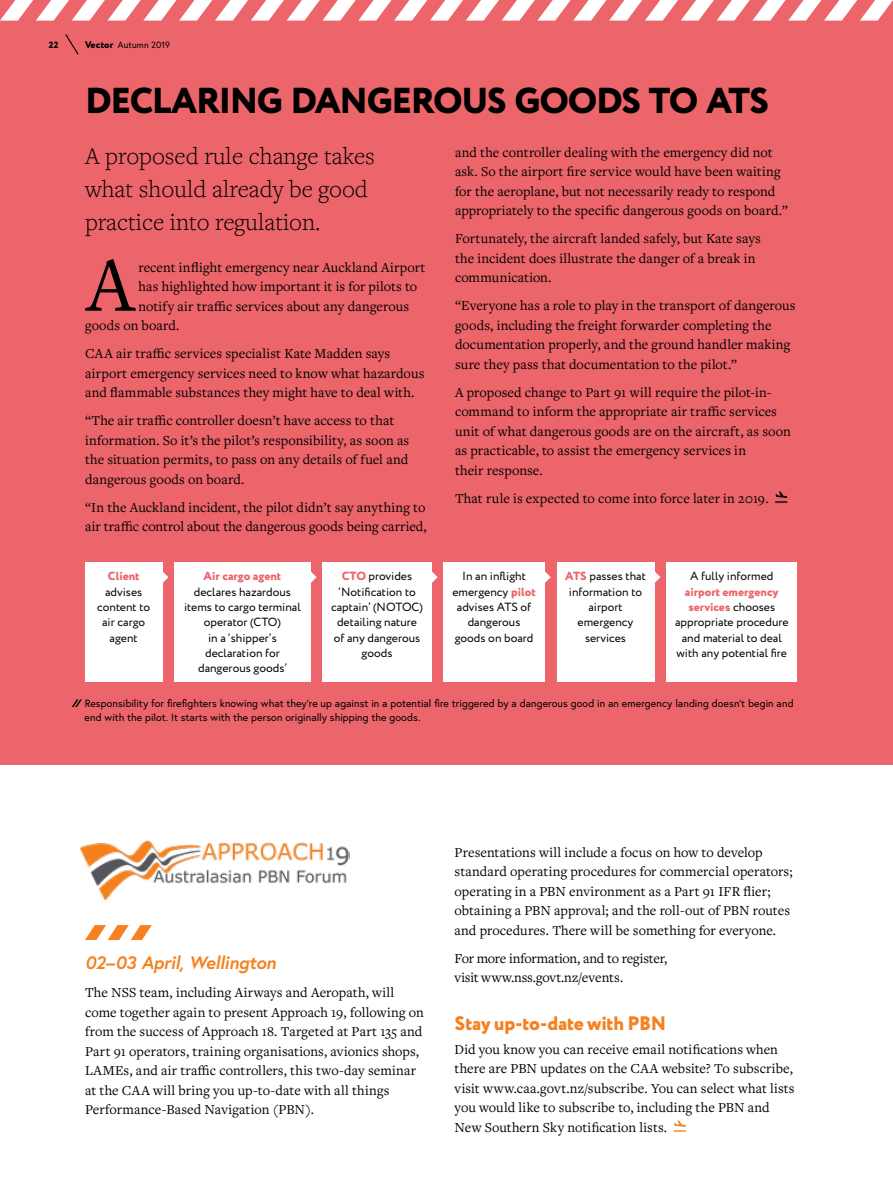
<style>
.page{position:relative;width:893px;height:1200px;background:#fff}
.page>*{position:absolute;margin:0;border:0;box-sizing:border-box;transform-origin:0 0}
.Body_-_first_para_la{font:80.7px "Freight Text Pro";color:#000}
.t1{font:800 36px "Circe";letter-spacing:-.04em;color:#000}
.Intro_Small{font:300 24.75px/33px "Freight Text Pro";color:#000}
.t2{font:800 19.5px "Circe";letter-spacing:-.015em;color:#f58120}
.Body{font:italic 700 18px "Europa";letter-spacing:-.015em;color:#f58120}
.Body-2{font:14.25px/19.5px "Freight Text Pro";letter-spacing:.005em;color:#000}
.Body_-_first_para_la-2{font:14.25px "Freight Text Pro";letter-spacing:.01em;color:#000}
.Body-3{font:14.25px/19.5px "Freight Text Pro";letter-spacing:-.015em;color:#000}
.Occurrence_table_bol{font:11.85px/15.3px "Circe";color:#000;text-align:center}
.t3{font:10.5px/13.5px "Europa";letter-spacing:.005em;color:#000}
.t4{font:9px "Europa";letter-spacing:.015em;color:#000}
.t5{font:800 9px "Circe";color:#000}
.s1{font-family:"Circe";font-weight:800;font-size:9.75px}
.s2{font-weight:800;color:#ec656a}
</style>
<div class="page">
<div style="left:0;top:0;width:893px;height:764px;background:#ec656a"></div>
<svg style="left:775px;top:491px;width:12px;height:12px"></svg>
<svg style="left:72px;top:699px;width:10px;height:8px"></svg>
<img style="left:81px;top:840px;width:268px;height:59px">
<svg style="left:674px;top:1120px;width:12px;height:11px"></svg>
<svg style="left:85px;top:925px;width:67px;height:14px"></svg>
<svg style="left:0;top:0;width:893px;height:21px"></svg>
<div style="left:174px;top:562px;width:137px;height:120px;background:#fff"></div>
<div style="left:322px;top:562px;width:110px;height:120px;background:#fff"></div>
<div style="left:443px;top:562px;width:102px;height:120px;background:#fff"></div>
<div style="left:557px;top:562px;width:97px;height:120px;background:#fff"></div>
<div style="left:666px;top:562px;width:131px;height:120px;background:#fff"></div>
<svg style="left:162px;top:571px;width:6px;height:12px"></svg>
<svg style="left:311px;top:572px;width:6px;height:11px"></svg>
<svg style="left:432px;top:571px;width:6px;height:12px"></svg>
<svg style="left:545px;top:571px;width:6px;height:12px"></svg>
<svg style="left:654px;top:571px;width:6px;height:12px"></svg>
<div style="left:85px;top:562px;width:77px;height:120px;background:#fff"></div>
<svg style="left:65px;top:34px;width:14px;height:21px"></svg>
<p class="t5" style="left:49px;top:38px;width:11px">22</p>
<p class="t4" style="left:85px;top:39px;width:87px"><span class="s1">Vector</span> Autumn 2019</p>
<h1 class="t1" style="left:85px;top:76px;width:685px">DECLARING DANGEROUS GOODS TO ATS</h1>
<p class="Intro_Small" style="left:85px;top:139px;width:291px">A proposed rule change takes what should already be good practice into regulation.</p>
<p class="Body_-_first_para_la" style="left:86px;top:231px;width:50px">A</p>
<p class="Body_-_first_para_la-2" style="left:138px;top:258px;width:289px">recent inflight emergency near Auckland Airport</p>
<p class="Body_-_first_para_la-2" style="left:138px;top:277px;width:280px">has highlighted how important it is for pilots to</p>
<p class="Body_-_first_para_la-2" style="left:138px;top:297px;width:272px">notify air traffic services about any dangerous</p>
<p class="Body_-_first_para_la-2" style="left:85px;top:316px;width:96px">goods on board.</p>
<p class="Body-2" style="left:85px;top:343px;width:341px">CAA air traffic services specialist Kate Madden says airport emergency services need to know what hazardous and flammable substances they might have to deal with.</p>
<p class="Body-2" style="left:85px;top:410px;width:326px">“The air traffic controller doesn’t have access to that information. So it’s the pilot’s responsibility, as soon as the situation permits, to pass on any details of fuel and dangerous goods on board.</p>
<p class="Body-2" style="left:85px;top:497px;width:343px">“In the Auckland incident, the pilot didn’t say anything to air traffic control about the dangerous goods being carried,</p>
<p class="Body-2" style="left:455px;top:142px;width:334px">and the controller dealing with the emergency did not ask. So the airport fire service would have been waiting for the aeroplane, but not necessarily ready to respond appropriately to the specific dangerous goods on board.”</p>
<p class="Body-2" style="left:455px;top:228px;width:307px">Fortunately, the aircraft landed safely, but Kate says the incident does illustrate the danger of a break in communication.</p>
<p class="Body-2" style="left:455px;top:295px;width:342px">“Everyone has a role to play in the transport of dangerous goods, including the freight forwarder completing the documentation properly, and the ground handler making sure they pass that documentation to the pilot.”</p>
<p class="Body-2" style="left:455px;top:382px;width:337px">A proposed change to Part 91 will require the pilot-in&shy;command to inform the appropriate air traffic services unit of what dangerous goods are on the aircraft, as soon as practicable, to assist the emergency services in<br>their response.</p>
<p class="Body-2" style="left:455px;top:488px;width:315px">That rule is expected to come into force later in 2019.</p>
<p class="Occurrence_table_bol" style="left:97px;top:569px;width:54px"><span class="s2">Client </span>advises content to air cargo agent</p>
<p class="Occurrence_table_bol" style="left:184px;top:569px;width:118px"><span class="s2">Air cargo agent </span>declares hazardous items to cargo terminal operator (CTO)<br>in a ‘shipper’s declaration for dangerous goods’</p>
<p class="Occurrence_table_bol" style="left:331px;top:569px;width:93px"><span class="s2">CTO</span> provides ‘Notification to captain’ (NOTOC) detailing nature of any dangerous goods</p>
<p class="Occurrence_table_bol" style="left:452px;top:569px;width:85px">In an inflight emergency <span class="s2">pilot </span>advises ATS of dangerous goods on board</p>
<p class="Occurrence_table_bol" style="left:565px;top:569px;width:82px"><span class="s2">ATS</span> passes that information to airport emergency services</p>
<p class="Occurrence_table_bol" style="left:675px;top:569px;width:115px">A fully informed <span class="s2">airport emergency services</span> chooses appropriate procedure and material to deal with any potential fire</p>
<p class="t3" style="left:85px;top:696px;width:711px">Responsibility for firefighters knowing what they’re up against in a potential fire triggered by a dangerous good in an emergency landing doesn’t begin and end with the pilot. It starts with the person originally shipping the goods.</p>
<p class="Body" style="left:85px;top:950px;width:192px">02–03 April, Wellington</p>
<p class="Body-2" style="left:85px;top:981px;width:340px">The NSS team, including Airways and Aeropath, will come together again to present Approach 19, following on from the success of Approach 18. Targeted at Part 135 and Part 91 operators, training organisations, avionics shops, LAMEs, and air traffic controllers, this two-day seminar at the CAA will bring you up-to-date with all things Performance-Based Navigation (PBN).</p>
<p class="Body-2" style="left:455px;top:841px;width:340px">Presentations will include a focus on how to develop standard operating procedures for commercial operators; operating in a PBN environment as a Part 91 IFR flier; obtaining a PBN approval; and the roll-out of PBN routes and procedures. There will be something for everyone.</p>
<p class="Body-3" style="left:455px;top:947px;width:214px">For more information, and to register, visit www.nss.govt.nz/events.</p>
<h2 class="t2" style="left:455px;top:1009px;width:213px">Stay up-to-date with PBN</h2>
<p class="Body-2" style="left:455px;top:1038px;width:342px">Did you know you can receive email notifications when there are PBN updates on the CAA website? To subscribe, visit www.caa.govt.nz/subscribe. You can select what lists you would like to subscribe to, including the PBN and New Southern Sky notification lists.</p>
</div>
